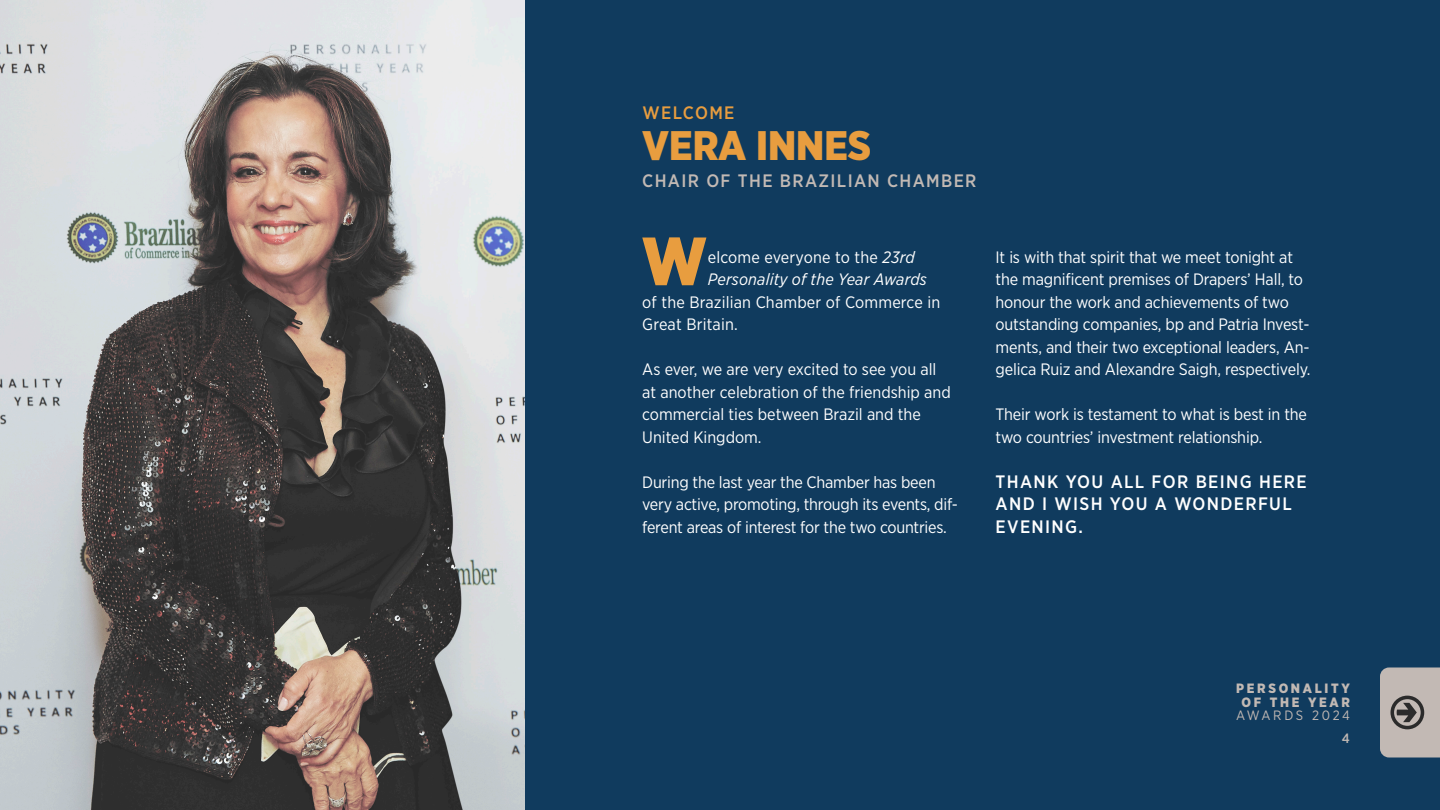
<style>
.page{position:relative;width:1440px;height:810px;background:#fff}
.page>*{position:absolute;margin:0;border:0;box-sizing:border-box;transform-origin:0 0}
.first{font:900 67.8px "Gotham Narrow";color:#e89d3f}
.t1{font:900 41.25px "Gotham Narrow";color:#e89d3f}
.corpo{font:500 18px/22.5px "Gotham Narrow";letter-spacing:.075em;color:#fff}
.t2{font:500 18px "Gotham Narrow";letter-spacing:.075em;color:#c2b9b4}
.t3{font:500 18px "Gotham Narrow";letter-spacing:.075em;color:#e89d3f}
.corpo-2{font:16.5px/22.5px "Gotham Narrow";letter-spacing:-.01em;color:#fff}
.first-2{font:16.5px "Gotham Narrow";letter-spacing:.01em;color:#fff}
.first-3{font:italic 16.5px "Gotham Narrow";letter-spacing:.01em;color:#fff}
.t4{font:900 13.5px/13.5px "Gotham Narrow";letter-spacing:.2em;color:#c2b9b4;text-align:center}
.t5{font:13.5px "Gotham Narrow";letter-spacing:.19em;color:#c2b9b4}
.t6{font:500 13.5px "Gotham Narrow";color:#c2b9b4}
.s1{font-style:italic}
</style>
<div class="page">
<div style="left:0;top:0;width:1440px;height:810px;background:linear-gradient(to bottom,#103b5e,#103b5e)"></div>
<img style="left:0;top:0;width:524px;height:810px">
<svg style="left:1380px;top:668px;width:60px;height:90px"></svg>
<p class="t3" style="left:643px;top:102px;width:93px">WELCOME</p>
<p class="t1" style="left:642px;top:119px;width:230px">VERA INNES</p>
<p class="t2" style="left:642px;top:169px;width:336px">CHAIR OF THE BRAZILIAN CHAMBER</p>
<p class="first" style="left:642px;top:216px;width:67px">W</p>
<p class="first-2" style="left:708px;top:246px;width:208px">elcome everyone to the <span class="s1">23rd</span></p>
<p class="first-3" style="left:708px;top:269px;width:221px">Personality of the Year Awards</p>
<p class="first-2" style="left:642px;top:291px;width:300px">of the Brazilian Chamber of Commerce in</p>
<p class="first-2" style="left:642px;top:314px;width:97px">Great Britain.</p>
<p class="corpo-2" style="left:642px;top:358px;width:310px">As ever, we are very excited to see you all at another celebration of the friendship and commercial ties between Brazil and the United Kingdom.</p>
<p class="corpo-2" style="left:642px;top:470px;width:317px">During the last year the Chamber has been very active, promoting, through its events, dif&shy;ferent areas of interest for the two countries.</p>
<p class="corpo-2" style="left:996px;top:245px;width:316px">It is with that spirit that we meet tonight at the magnificent premises of Drapers’ Hall, to honour the work and achievements of two outstanding companies, bp and Patria Invest&shy;ments, and their two exceptional leaders, An&shy;gelica Ruiz and Alexandre Saigh, respectively.</p>
<p class="corpo-2" style="left:996px;top:403px;width:313px">Their work is testament to what is best in the two countries’ investment relationship.</p>
<p class="corpo" style="left:996px;top:470px;width:313px">THANK YOU ALL FOR BEING HERE<br>AND I WISH YOU A WONDERFUL<br>EVENING.</p>
<p class="t4" style="left:1236px;top:681px;width:115px">PERSONALITY<br>OF THE YEAR</p>
<p class="t5" style="left:1236px;top:707px;width:115px">AWARDS 2024</p>
<p class="t6" style="left:1342px;top:729px;width:10px">4</p>
</div>
